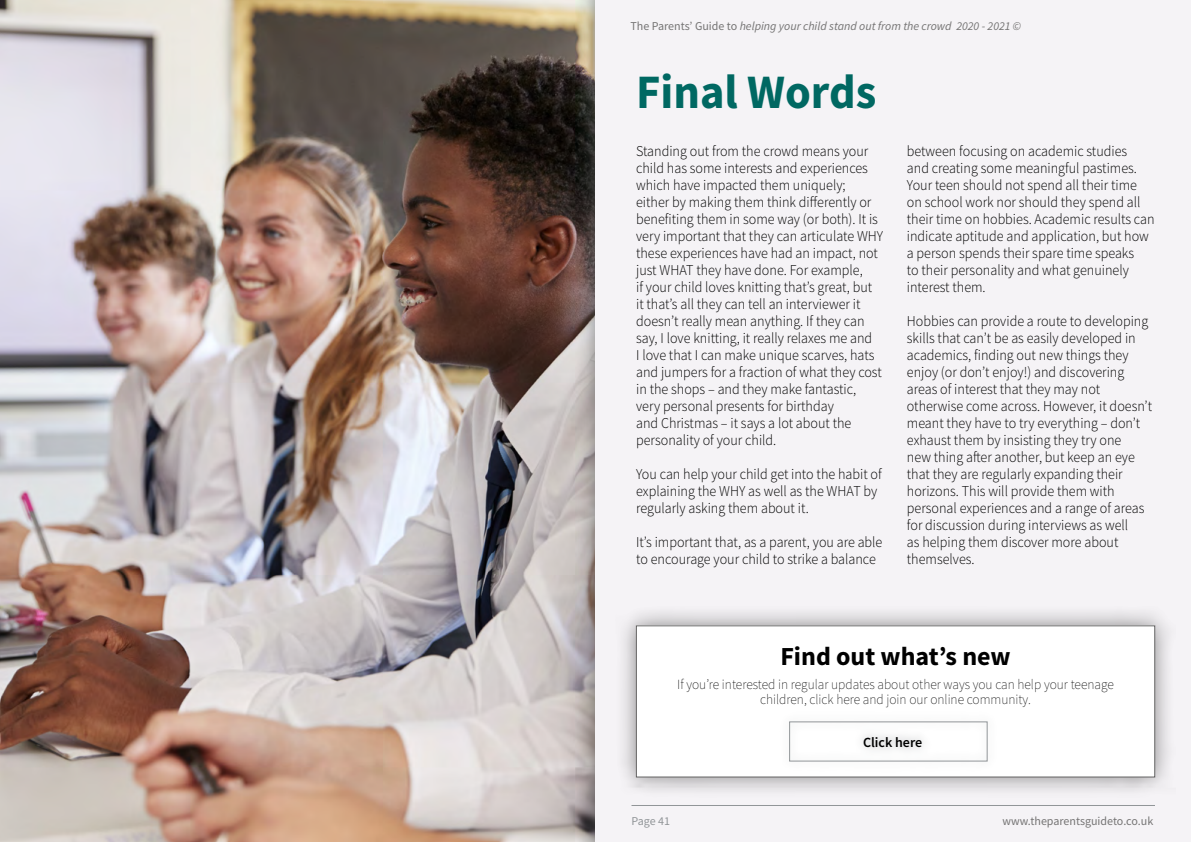
<style>
.page{position:relative;width:1191px;height:842px;background:#fff}
.page>*{position:absolute;margin:0;border:0;box-sizing:border-box;transform-origin:0 0}
.t1{font:700 48px "Source Sans Pro";color:#006862}
.t2{font:700 26px "Source Sans Pro";color:#000}
.t3{font:300 15px/17px "Source Sans Pro";color:#000;scale:.94 1}
.t4{font:200 14px/15px "Source Sans Pro";color:#000;text-align:center;scale:.96 1}
.t5{font:600 14px "Source Sans Pro";color:#000}
.t6{font:italic 12px "Source Sans Pro";color:#757474}
.t7{font:12px "Source Sans Pro";color:#757474}
.t8{font:12px "Source Sans Pro";letter-spacing:-.005em;color:#919598}
.s1{font-style:normal}
</style>
<div class="page">
<img style="left:0;top:0;width:574px;height:842px">
<div style="left:574px;top:0;width:617px;height:842px;background:#646363;opacity:.75"></div>
<div style="left:595px;top:0;width:596px;height:842px;background:#f5f3f6"></div>
<hr style="left:631px;top:805px;width:524px;height:1px;background:#919598">
<div style="left:615px;top:604px;width:560px;height:194px;background:#646363;opacity:.75"></div>
<div style="left:636px;top:626px;width:518px;height:151px;background:#fff"></div>
<div style="left:779px;top:711px;width:219px;height:61px;background:#919598;opacity:.75"></div>
<div style="left:789px;top:721px;width:198px;height:40px;border:1px solid #919598"></div>
<p class="t6" style="left:632px;top:18px;width:396px"><span class="s1">The Parents’ Guide to</span> helping your child stand out from the crowd 2020 - 2021 ©</p>
<p class="t6" style="left:630px;top:18px;width:392px"><span class="s1">The Parents’ Guide to</span> helping your child stand out from the crowd 2020 - 2021 ©</p>
<h1 class="t1" style="left:636px;top:60px;width:242px">Final Words</h1>
<p class="t3" style="left:636px;top:142px;width:264px">Standing out from the crowd means your child has some interests and experiences which have impacted them uniquely;<br>either by making them think differently or benefiting them in some way (or both). It is very important that they can articulate WHY these experiences have had an impact, not just WHAT they have done. For example,<br>if your child loves knitting that’s great, but it that’s all they can tell an interviewer it doesn’t really mean anything. If they can say, I love knitting, it really relaxes me and<br>I love that I can make unique scarves, hats and jumpers for a fraction of what they cost in the shops – and they make fantastic, very personal presents for birthday<br>and Christmas – it says a lot about the personality of your child.</p>
<p class="t3" style="left:636px;top:465px;width:263px">You can help your child get into the habit of explaining the WHY as well as the WHAT by regularly asking them about it.</p>
<p class="t3" style="left:636px;top:533px;width:263px">It’s important that, as a parent, you are able to encourage your child to strike a balance</p>
<p class="t3" style="left:907px;top:142px;width:265px">between focusing on academic studies<br>and creating some meaningful pastimes.<br>Your teen should not spend all their time on school work nor should they spend all their time on hobbies. Academic results can indicate aptitude and application, but how a person spends their spare time speaks<br>to their personality and what genuinely interest them.</p>
<p class="t3" style="left:907px;top:312px;width:262px">Hobbies can provide a route to developing skills that can’t be as easily developed in academics, finding out new things they enjoy (or don’t enjoy!) and discovering areas of interest that they may not otherwise come across. However, it doesn’t meant they have to try everything – don’t exhaust them by insisting they try one<br>new thing after another, but keep an eye that they are regularly expanding their horizons. This will provide them with personal experiences and a range of areas for discussion during interviews as well<br>as helping them discover more about themselves.</p>
<h2 class="t2" style="left:780px;top:639px;width:232px">Find out what’s new</h2>
<p class="t4" style="left:677px;top:677px;width:456px">If you’re interested in regular updates about other ways you can help your teenage children, click here and join our online community.</p>
<p class="t5" style="left:863px;top:733px;width:61px">Click here</p>
<p class="t8" style="left:631px;top:813px;width:40px">Page 41</p>
<p class="t7" style="left:1002px;top:813px;width:152px">www.theparentsguideto.co.uk</p>
<p class="t7" style="left:1004px;top:813px;width:152px">www.theparentsguideto.co.uk</p>
</div>
